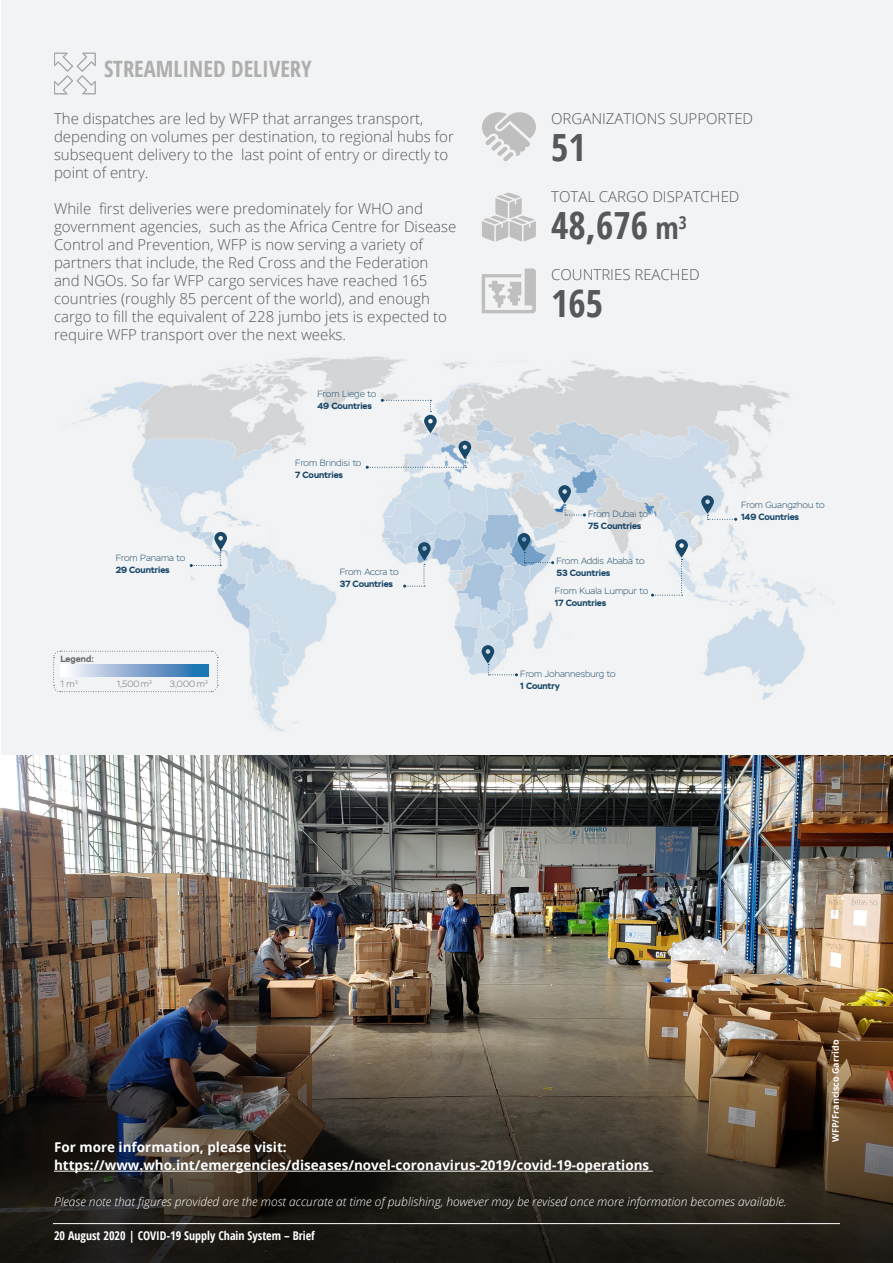
<style>
.page{position:relative;width:893px;height:1263px;background:#fff}
.page>*{position:absolute;margin:0;border:0;box-sizing:border-box;transform-origin:0 0}
.t1{font:700 condensed 37.5px "Open Sans";color:#57585a}
.t2{font:700 condensed 22.5px "Open Sans";color:#aeaeae}
.t3{font:300 15px/18px "Open Sans";color:#57585a}
.t4{font:700 13.5px "Open Sans";color:#fff}
.t5{font:italic 300 12px "Open Sans";color:#fff}
.t6{font:700 condensed 12px "Open Sans";color:#fff}
.t7{font:200 9px/12px "Stem";color:#1a4869}
.t8{font:700 9px "Open Sans";color:#fff}
.t9{font:200 9px "Stem";color:#6c6d70}
.t10{font:700 9px "Stem";color:#6c6d70}
.s1{font-weight:700}
.s2{font-size:30px}
</style>
<div class="page">
<div style="left:2px;top:0;width:891px;height:756px;background:#f2f3f4"></div>
<img style="left:60px;top:356px;width:774px;height:376px">
<img style="left:0;top:756px;width:893px;height:226px">
<img style="left:0;top:982px;width:893px;height:281px">
<hr style="left:54px;top:1171px;width:599px;height:1px;background:#fff">
<hr style="left:53px;top:1223px;width:787px;height:1px;background:#fff">
<svg style="left:482px;top:112px;width:54px;height:49px"></svg>
<svg style="left:482px;top:193px;width:54px;height:49px"></svg>
<svg style="left:54px;top:53px;width:42px;height:41px"></svg>
<svg style="left:701px;top:495px;width:36px;height:26px"></svg>
<svg style="left:518px;top:533px;width:36px;height:31px"></svg>
<svg style="left:482px;top:645px;width:36px;height:31px"></svg>
<svg style="left:558px;top:485px;width:28px;height:31px"></svg>
<svg style="left:651px;top:539px;width:37px;height:58px"></svg>
<svg style="left:366px;top:441px;width:105px;height:28px"></svg>
<svg style="left:190px;top:532px;width:37px;height:35px"></svg>
<svg style="left:403px;top:542px;width:28px;height:46px"></svg>
<svg style="left:381px;top:399px;width:56px;height:34px"></svg>
<svg style="left:53px;top:650px;width:165px;height:42px"></svg>
<svg style="left:482px;top:268px;width:54px;height:45px"></svg>
<p class="t2" style="left:104px;top:53px;width:209px">STREAMLINED DELIVERY</p>
<p class="t3" style="left:54px;top:109px;width:401px">The dispatches are led by WFP that arranges transport, depending on volumes per destination, to regional hubs for subsequent delivery to the last point of entry or directly to point of entry.</p>
<p class="t3" style="left:54px;top:199px;width:404px">While first deliveries were predominately for WHO and government agencies, such as the Africa Centre for Disease Control and Prevention, WFP is now serving a variety of partners that include, the Red Cross and the Federation and NGOs. So far WFP cargo services have reached 165 countries (roughly 85 percent of the world), and enough cargo to fill the equivalent of 228 jumbo jets is expected to require WFP transport over the next weeks.</p>
<p class="t7" style="left:317px;top:388px;width:60px">From Liege to<br><span class="s1">49 Countries</span></p>
<p class="t7" style="left:116px;top:552px;width:71px">From Panama to<br><span class="s1">29 Countries</span></p>
<p class="t10" style="left:60px;top:653px;width:35px">Legend:</p>
<p class="t9" style="left:60px;top:679px;width:19px">1 m<sup>3</sup></p>
<p class="t9" style="left:117px;top:679px;width:37px">1,500m<sup>3</sup></p>
<p class="t9" style="left:170px;top:679px;width:40px">3,000 m<sup>3</sup></p>
<p class="t7" style="left:295px;top:457px;width:68px">From Brindisi to<br><span class="s1">7 Countries</span></p>
<p class="t7" style="left:340px;top:566px;width:61px">From Accra to<br><span class="s1">37 Countries</span></p>
<p class="t3" style="left:551px;top:109px;width:204px">ORGANIZATIONS SUPPORTED</p>
<p class="t1" style="left:551px;top:121px;width:36px">51</p>
<p class="t3" style="left:551px;top:187px;width:190px">TOTAL CARGO DISPATCHED</p>
<p class="t1" style="left:551px;top:199px;width:137px">48,676 <span class="s2">m</span><sup>3</sup></p>
<p class="t3" style="left:551px;top:265px;width:150px">COUNTRIES REACHED</p>
<p class="t1" style="left:551px;top:277px;width:54px">165</p>
<p class="t7" style="left:588px;top:508px;width:61px">From Dubai to<br><span class="s1">75 Countries</span></p>
<p class="t7" style="left:556px;top:555px;width:90px">From Addis Ababa to<br><span class="s1">53 Countries</span></p>
<p class="t7" style="left:555px;top:585px;width:95px">From Kuala Lumpur to<br><span class="s1">17 Countries</span></p>
<p class="t7" style="left:520px;top:667px;width:97px">From Johannesburg to<br><span class="s1">1 Country</span></p>
<p class="t7" style="left:741px;top:499px;width:85px">From Guangzhou to<br><span class="s1">149 Countries</span></p>
<p class="t4" style="left:54px;top:1138px;width:234px">For more information, please visit:</p>
<p class="t4" style="left:54px;top:1156px;width:597px">https://www.who.int/emergencies/diseases/novel-coronavirus-2019/covid-19-operations</p>
<p class="t5" style="left:54px;top:1193px;width:734px">Please note that figures provided are the most accurate at time of publishing, however may be revised once more information becomes available.</p>
<p class="t6" style="left:54px;top:1227px;width:262px">20 August 2020 | COVID-19 Supply Chain System – Brief</p>
<p class="t8" style="left:829px;top:1142px;width:103px;rotate:-90deg">WFP/Francisco Garrido</p>
</div>
